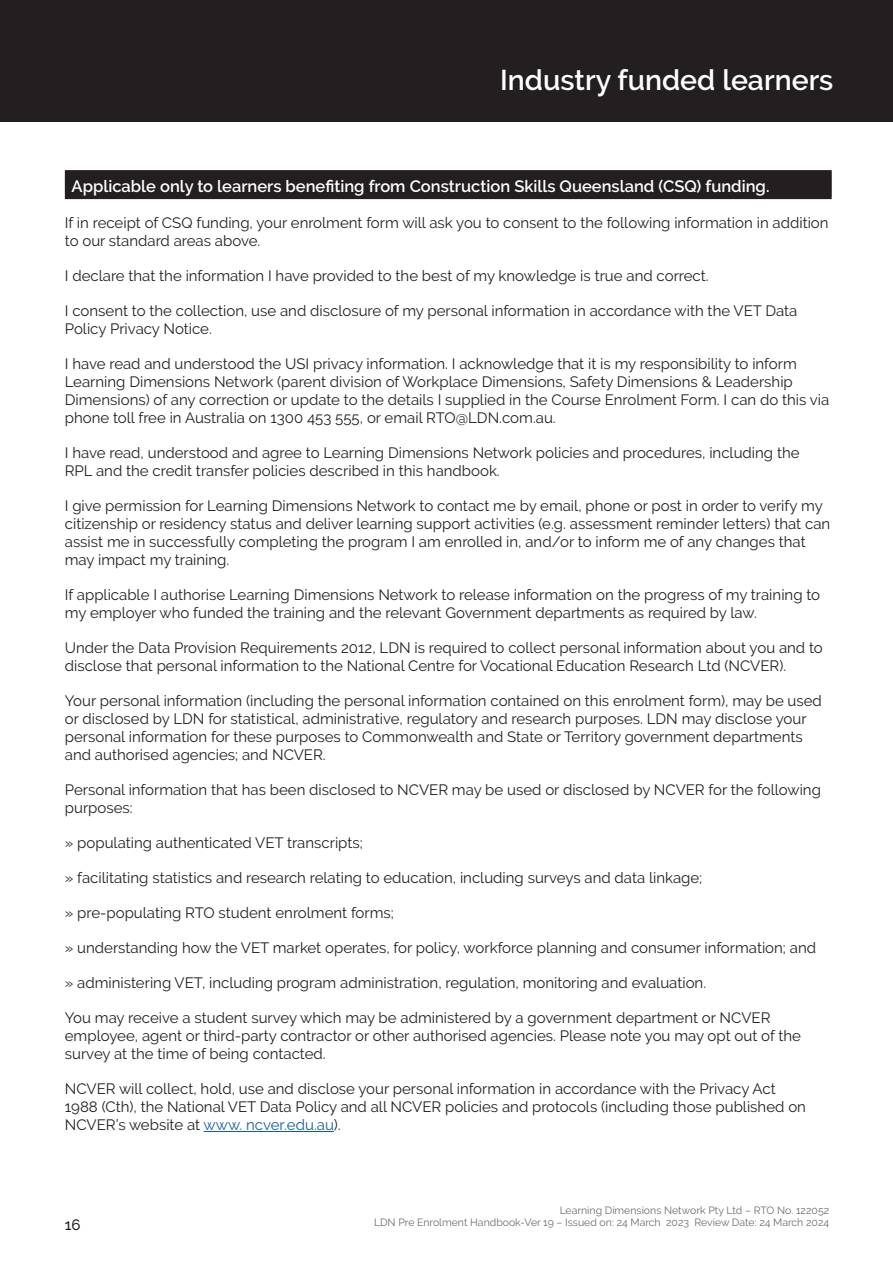
<style>
.page{position:relative;width:893px;height:1263px;background:#fff}
.page>*{position:absolute;margin:0;border:0;box-sizing:border-box;transform-origin:0 0}
._1_Page_Header{font:600 28.5px "Raleway";color:#fff}
._4_Body_text{font:600 16.5px "Raleway";color:#fff}
._4_Body_text-2{font:15px/18px "Raleway";color:#231f20}
.t1{font:500 15px "Raleway";color:#231f20}
.t2{font:10.5px/12px "Raleway";color:#6c6d70;text-align:right}
.s1{color:#175d9e}
</style>
<div class="page">
<div style="left:0;top:0;width:893px;height:122px;background:#231f20"></div>
<hr style="left:204px;top:1131px;width:130px;height:1px;background:#175d9e">
<div style="left:66px;top:171px;width:765px;height:27px;background:#231f20"></div>
<hr style="left:65px;top:170px;width:767px;height:2px;background:#231f20">
<svg style="left:65px;top:172px;width:1px;height:26px"></svg>
<hr style="left:830px;top:172px;width:2px;height:26px;background:#231f20">
<hr style="left:65px;top:198px;width:767px;height:1px;background:#231f20">
<p class="_1_Page_Header" style="left:500px;top:64px;width:335px">Industry funded learners</p>
<p class="_4_Body_text" style="left:72px;top:177px;width:699px">Applicable only to learners benefiting from Construction Skills Queensland (CSQ) funding.</p>
<p class="_4_Body_text-2" style="left:65px;top:214px;width:765px">If in receipt of CSQ funding, your enrolment form will ask you to consent to the following information in addition to our standard areas above.</p>
<p class="_4_Body_text-2" style="left:65px;top:267px;width:645px">I declare that the information I have provided to the best of my knowledge is true and correct.</p>
<p class="_4_Body_text-2" style="left:65px;top:302px;width:734px">I consent to the collection, use and disclosure of my personal information in accordance with the VET Data<br>Policy Privacy Notice.</p>
<p class="_4_Body_text-2" style="left:65px;top:355px;width:766px">I have read and understood the USI privacy information. I acknowledge that it is my responsibility to inform Learning Dimensions Network (parent division of Workplace Dimensions, Safety Dimensions &amp; Leadership Dimensions) of any correction or update to the details I supplied in the Course Enrolment Form. I can do this via phone toll free in Australia on 1300 453 555, or email RTO@LDN.com.au.</p>
<p class="_4_Body_text-2" style="left:65px;top:444px;width:736px">I have read, understood and agree to Learning Dimensions Network policies and procedures, including the<br>RPL and the credit transfer policies described in this handbook.</p>
<p class="_4_Body_text-2" style="left:65px;top:497px;width:767px">I give permission for Learning Dimensions Network to contact me by email, phone or post in order to verify my citizenship or residency status and deliver learning support activities (e.g. assessment reminder letters) that can assist me in successfully completing the program I am enrolled in, and/or to inform me of any changes that may impact my training.</p>
<p class="_4_Body_text-2" style="left:65px;top:586px;width:757px">If applicable I authorise Learning Dimensions Network to release information on the progress of my training to my employer who funded the training and the relevant Government departments as required by law.</p>
<p class="_4_Body_text-2" style="left:65px;top:639px;width:759px">Under the Data Provision Requirements 2012, LDN is required to collect personal information about you and to disclose that personal information to the National Centre for Vocational Education Research Ltd (NCVER).</p>
<p class="_4_Body_text-2" style="left:65px;top:692px;width:759px">Your personal information (including the personal information contained on this enrolment form), may be used or disclosed by LDN for statistical, administrative, regulatory and research purposes. LDN may disclose your personal information for these purposes to Commonwealth and State or Territory government departments and authorised agencies; and NCVER.</p>
<p class="_4_Body_text-2" style="left:65px;top:781px;width:758px">Personal information that has been disclosed to NCVER may be used or disclosed by NCVER for the following purposes:</p>
<p class="_4_Body_text-2" style="left:65px;top:834px;width:299px">» populating authenticated VET transcripts;</p>
<p class="_4_Body_text-2" style="left:65px;top:869px;width:639px">» facilitating statistics and research relating to education, including surveys and data linkage;</p>
<p class="_4_Body_text-2" style="left:65px;top:904px;width:331px">» pre-populating RTO student enrolment forms;</p>
<p class="_4_Body_text-2" style="left:65px;top:939px;width:753px">» understanding how the VET market operates, for policy, workforce planning and consumer information; and</p>
<p class="_4_Body_text-2" style="left:65px;top:974px;width:643px">» administering VET, including program administration, regulation, monitoring and evaluation.</p>
<p class="_4_Body_text-2" style="left:65px;top:1009px;width:738px">You may receive a student survey which may be administered by a government department or NCVER employee, agent or third-party contractor or other authorised agencies. Please note you may opt out of the survey at the time of being contacted.</p>
<p class="_4_Body_text-2" style="left:65px;top:1080px;width:743px">NCVER will collect, hold, use and disclose your personal information in accordance with the Privacy Act<br>1988 (Cth), the National VET Data Policy and all NCVER policies and protocols (including those published on<br>NCVER’s website at <span class="s1">www. ncver.edu.au</span>).</p>
<p class="t1" style="left:65px;top:1216px;width:17px">16</p>
<p class="t2" style="left:374px;top:1204px;width:457px">Learning Dimensions Network Pty Ltd – RTO No. 122052<br>LDN Pre Enrolment Handbook-Ver 19 – Issued on: 24 March 2023 Review Date: 24 March 2024</p>
</div>
